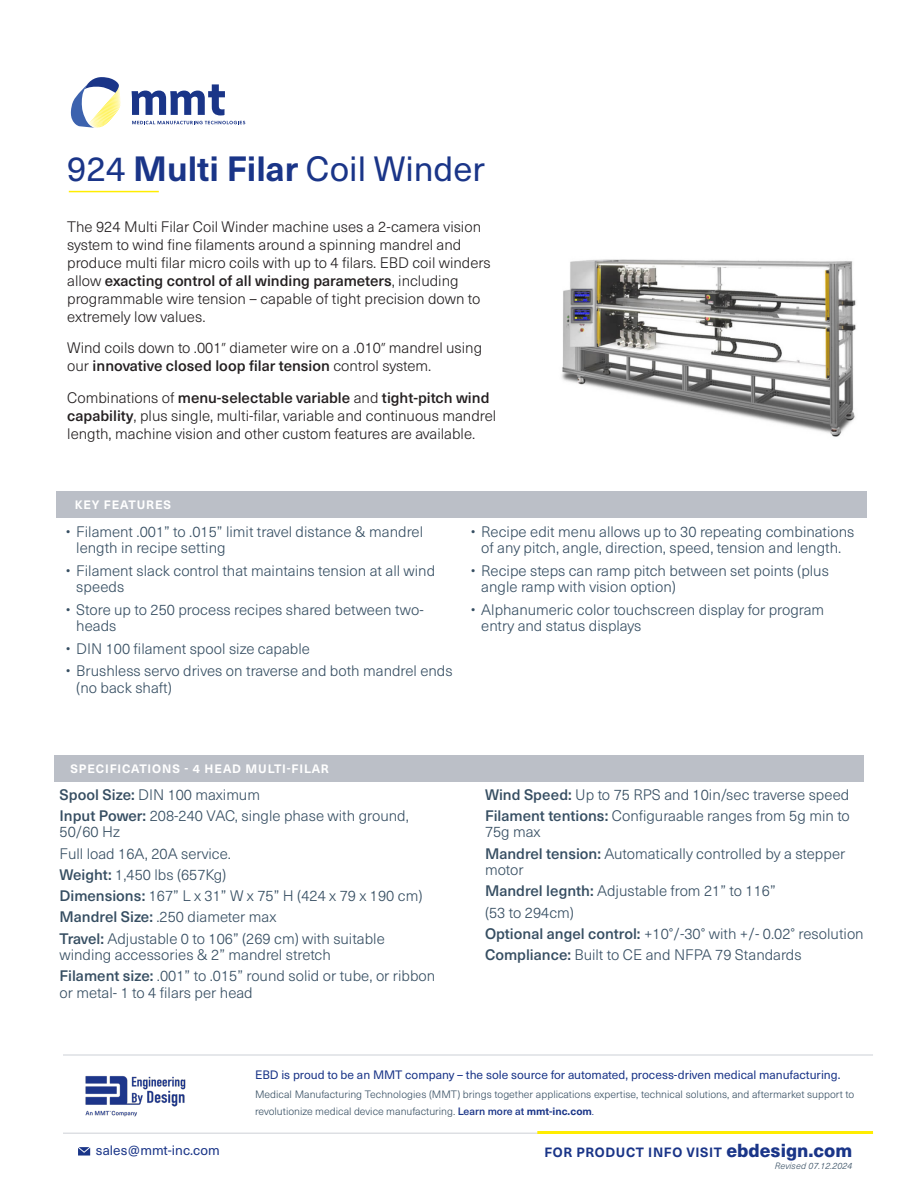
<style>
.page{position:relative;width:918px;height:1188px;background:#fff}
.page>*{position:absolute;margin:0;border:0;box-sizing:border-box;transform-origin:0 0}
.t1{font:34.5px "Neue Haas Unica W1 G";color:#1a3588}
.t2{font:300 15px/16.5px "Neue Haas Unica W1 G";color:#364e62}
.Paragraph{font:300 15px/18px "Neue Haas Unica W1 G";color:#231f20}
.t3{font:13.5px "Neue Haas Unica W1 G";color:#1a3588}
.t4{font:700 13.2px "Neue Haas Unica W1 G";letter-spacing:.05em;color:#1a3588}
.t5{font:12px "Neue Haas Unica W1 G";color:#1a3588}
.Section_Header{font:700 12px "Neue Haas Unica W1 G";letter-spacing:.075em;color:#fff}
.t6{font:300 10.5px/16.5px "Neue Haas Unica W1 G";color:#364e62}
.t7{font:italic 300 9px "Neue Haas Unica W1 G";letter-spacing:.01em;color:#364e62}
.s1{font-weight:700}
.s2{font-weight:500}
.s3{font-weight:500;color:#1a3588}
.s4{font-weight:700;color:#1a3588}
.s5{color:#1a3588}
.s6{font-weight:800;font-size:18.45px}
</style>
<div class="page">
<div style="left:57px;top:491px;width:810px;height:27px;background:#bbbfc7"></div>
<div style="left:54px;top:755px;width:810px;height:27px;background:#bbbfc7"></div>
<hr style="left:69px;top:191px;width:90px;height:1px;background:#ffed01">
<svg style="left:78px;top:1147px;width:12px;height:9px"></svg>
<svg style="left:71px;top:77px;width:50px;height:51px"></svg>
<svg style="left:132px;top:121px;width:113px;height:3px"></svg>
<svg style="left:132px;top:84px;width:93px;height:31px"></svg>
<hr style="left:63px;top:1132px;width:810px;height:2px;background:#bbbfc7">
<hr style="left:63px;top:1054px;width:810px;height:2px;background:#bbbfc7">
<hr style="left:537px;top:1131px;width:336px;height:3px;background:#ffed01">
<img style="left:85px;top:1076px;width:101px;height:41px">
<img style="left:561px;top:259px;width:295px;height:178px">
<p class="t1" style="left:67px;top:143px;width:419px">924 <span class="s1">Multi Filar</span> Coil Winder</p>
<p class="Paragraph" style="left:67px;top:217px;width:425px">The 924 Multi Filar Coil Winder machine uses a 2-camera vision system to wind fine filaments around a spinning mandrel and produce multi filar micro coils with up to 4 filars. EBD coil winders allow <span class="s2">exacting control of all winding parameters</span>, including programmable wire tension – capable of tight precision down to extremely low values.</p>
<p class="Paragraph" style="left:67px;top:338px;width:416px">Wind coils down to .001″ diameter wire on a .010″ mandrel using our <span class="s2">innovative closed loop filar tension</span> control system.</p>
<p class="Paragraph" style="left:67px;top:388px;width:430px">Combinations of <span class="s2">menu-selectable variable</span> and <span class="s2">tight-pitch wind capability</span>, plus single, multi-filar, variable and continuous mandrel length, machine vision and other custom features are available.</p>
<p class="Section_Header" style="left:75px;top:495px;width:98px">KEY FEATURES</p>
<p class="t2" style="left:76px;top:523px;width:348px;text-indent:-10px">• Filament .001” to .015” limit travel distance &amp; mandrel length in recipe setting</p>
<p class="t2" style="left:76px;top:562px;width:360px;text-indent:-10px">• Filament slack control that maintains tension at all wind speeds</p>
<p class="t2" style="left:76px;top:601px;width:349px;text-indent:-10px">• Store up to 250 process recipes shared between two&shy;heads</p>
<p class="t2" style="left:66px;top:640px;width:246px">• DIN 100 filament spool size capable</p>
<p class="t2" style="left:76px;top:662px;width:378px;text-indent:-10px">• Brushless servo drives on traverse and both mandrel ends (no back shaft)</p>
<p class="t2" style="left:471px;top:523px;width:385px;text-align:center">• Recipe edit menu allows up to 30 repeating combinations of any pitch, angle, direction, speed, tension and length.</p>
<p class="t2" style="left:481px;top:562px;width:349px;text-indent:-10px">• Recipe steps can ramp pitch between set points (plus angle ramp with vision option)</p>
<p class="t2" style="left:481px;top:601px;width:345px;text-indent:-10px">• Alphanumeric color touchscreen display for program entry and status displays</p>
<p class="Section_Header" style="left:70px;top:760px;width:260px">SPECIFICATIONS - 4 HEAD MULTI-FILAR</p>
<p class="t2" style="left:60px;top:785px;width:202px"><span class="s2">Spool Size:</span> DIN 100 maximum</p>
<p class="t2" style="left:60px;top:807px;width:351px"><span class="s2">Input Power:</span> 208-240 VAC, single phase with ground,<br>50/60 Hz</p>
<p class="t2" style="left:60px;top:844px;width:173px">Full load 16A, 20A service.</p>
<p class="t2" style="left:60px;top:866px;width:168px"><span class="s2">Weight:</span> 1,450 lbs (657Kg)</p>
<p class="t2" style="left:60px;top:887px;width:364px"><span class="s2">Dimensions:</span> 167” L x 31” W x 75” H (424 x 79 x 190 cm)</p>
<p class="t2" style="left:60px;top:908px;width:218px"><span class="s2">Mandrel Size:</span> .250 diameter max</p>
<p class="t2" style="left:60px;top:929px;width:327px"><span class="s2">Travel:</span> Adjustable 0 to 106” (269 cm) with suitable winding accessories &amp; 2” mandrel stretch</p>
<p class="t2" style="left:60px;top:967px;width:377px"><span class="s2">Filament size:</span> .001” to .015” round solid or tube, or ribbon or metal- 1 to 4 filars per head</p>
<p class="t2" style="left:485px;top:785px;width:366px"><span class="s2">Wind Speed:</span> Up to 75 RPS and 10in/sec traverse speed</p>
<p class="t2" style="left:485px;top:807px;width:366px"><span class="s2">Filament tentions:</span> Configuraable ranges from 5g min to<br>75g max</p>
<p class="t2" style="left:485px;top:844px;width:362px"><span class="s2">Mandrel tension:</span> Automatically controlled by a stepper motor</p>
<p class="t2" style="left:485px;top:882px;width:292px"><span class="s2">Mandrel legnth:</span> Adjustable from 21” to 116”</p>
<p class="t2" style="left:485px;top:903px;width:90px">(53 to 294cm)</p>
<p class="t2" style="left:485px;top:924px;width:380px"><span class="s2">Optional angel control:</span> +10°/-30° with +/- 0.02° resolution</p>
<p class="t2" style="left:485px;top:946px;width:318px"><span class="s2">Compliance:</span> Built to CE and NFPA 79 Standards</p>
<p class="t5" style="left:255px;top:1065px;width:587px">EBD is proud to be an MMT company – the sole source for automated, process-driven medical manufacturing.</p>
<p class="t6" style="left:255px;top:1086px;width:601px">Medical Manufacturing Technologies (MMT) brings together applications expertise, technical solutions, and aftermarket support to revolutionize medical device manufacturing. <span class="s3">Learn more at</span> <span class="s4">mmt-inc.com</span><span class="s5">.</span></p>
<p class="t3" style="left:96px;top:1140px;width:126px">sales@mmt-inc.com</p>
<p class="t4" style="left:544px;top:1142px;width:309px">FOR PRODUCT INFO VISIT <span class="s6">ebdesign.com</span></p>
<p class="t7" style="left:775px;top:1159px;width:79px">Revised 07.12.2024</p>
</div>
